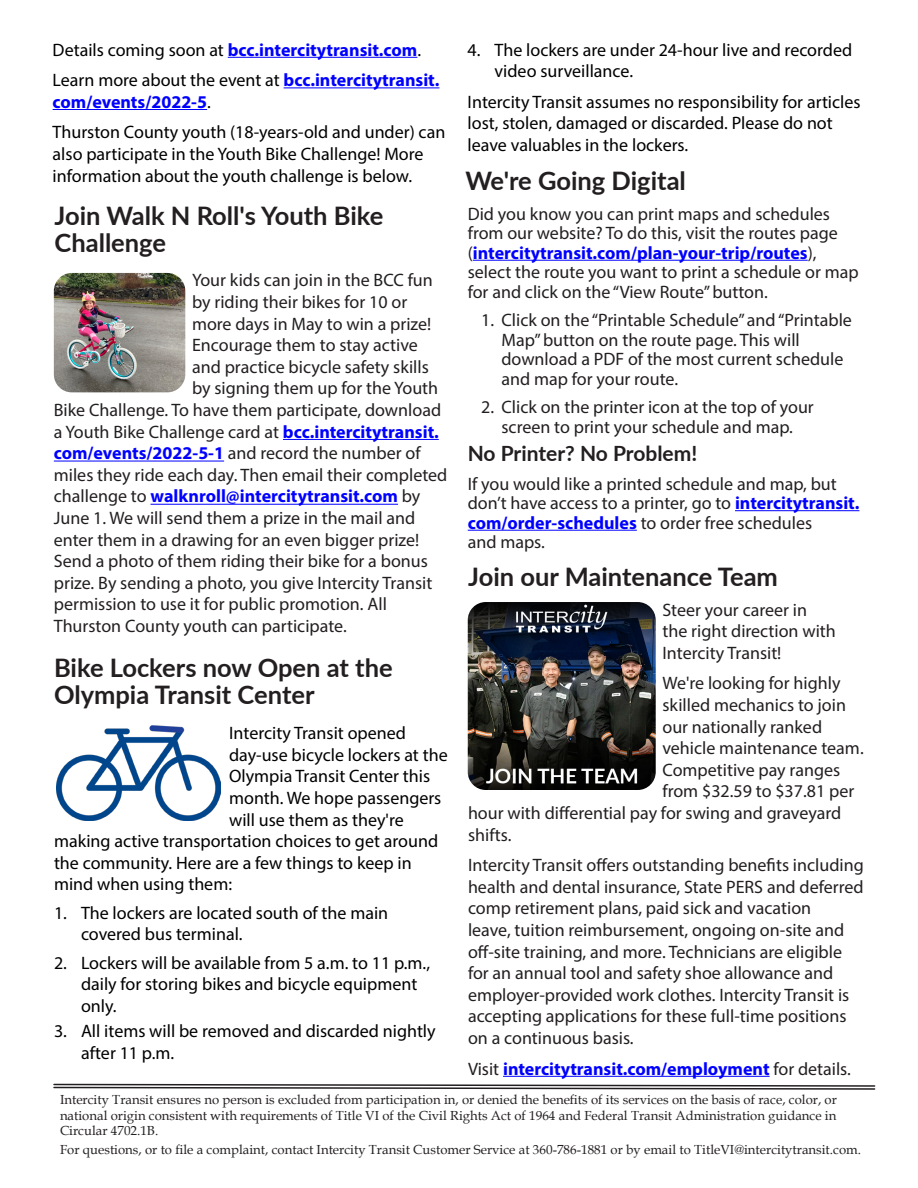
<style>
.page{position:relative;width:918px;height:1188px;background:#fff}
.page>*{position:absolute;margin:0;border:0;box-sizing:border-box;transform-origin:0 0}
.Headings{font:700 25.5px/27px "Lato";color:#231f20}
.Body_Copy{font:700 21px "Lato";color:#231f20}
.Body_Text{font:18px/21.6px "Myriad Pro";color:#231f20}
.Body_Text-2{font:18px/21.6px "Myriad Pro";color:#000}
.Body_Copy-2{font:18px/19.5px "Myriad Pro";color:#231f20}
.Body_Text-3{font:700 18px/21.6px "Myriad Pro";color:#00f}
.t1{font:13.2px/15.8px "Book Antiqua";color:#231f20;text-align:justify}
.s1{font-weight:400;color:#000}
.s2{font-weight:700;color:#00f}
.s3{font-weight:400;color:#231f20}
</style>
<div class="page">
<svg style="left:53px;top:1083px;width:823px;height:7px"></svg>
<hr style="left:283px;top:439px;width:156px;height:1px;background:#00f">
<hr style="left:54px;top:461px;width:170px;height:1px;background:#00f">
<hr style="left:151px;top:504px;width:247px;height:1px;background:#00f">
<hr style="left:473px;top:260px;width:335px;height:1px;background:#00f">
<hr style="left:735px;top:510px;width:124px;height:1px;background:#00f">
<hr style="left:468px;top:530px;width:169px;height:1px;background:#00f">
<hr style="left:503px;top:1076px;width:267px;height:1px;background:#00f">
<img style="left:54px;top:273px;width:131px;height:119px">
<img style="left:56px;top:726px;width:164px;height:95px">
<hr style="left:228px;top:57px;width:189px;height:1px;background:#00f">
<hr style="left:284px;top:87px;width:155px;height:1px;background:#00f">
<hr style="left:53px;top:109px;width:154px;height:1px;background:#00f">
<img style="left:468px;top:602px;width:188px;height:188px">
<p class="Body_Text-3" style="left:53px;top:38px;width:370px"><span class="s1">Details coming soon at</span> bcc.intercitytransit.com<span class="s1">.</span></p>
<p class="Body_Text-3" style="left:53px;top:69px;width:388px"><span class="s1">Learn more about the event at</span> bcc.intercitytransit. com/events/2022-5<span class="s1">.</span></p>
<p class="Body_Text-2" style="left:53px;top:121px;width:394px">Thurston County youth (18-years-old and under) can also participate in the Youth Bike Challenge! More information about the youth challenge is below.</p>
<p class="Headings" style="left:55px;top:201px;width:330px">Join Walk N Roll's Youth Bike<br>Challenge</p>
<p class="Body_Text" style="left:192px;top:269px;width:242px">Your kids can join in the BCC fun</p>
<p class="Body_Text" style="left:192px;top:291px;width:217px">by riding their bikes for 10 or</p>
<p class="Body_Text" style="left:192px;top:313px;width:241px">more days in May to win a prize!</p>
<p class="Body_Text" style="left:192px;top:334px;width:227px">Encourage them to stay active</p>
<p class="Body_Text" style="left:192px;top:356px;width:238px">and practice bicycle safety skills</p>
<p class="Body_Text" style="left:192px;top:377px;width:248px">by signing them up for the Youth</p>
<p class="Body_Text" style="left:54px;top:399px;width:389px">Bike Challenge. To have them participate, download</p>
<p class="Body_Text" style="left:54px;top:421px;width:386px">a Youth Bike Challenge card at <span class="s2">bcc.intercitytransit.</span></p>
<p class="Body_Text" style="left:54px;top:442px;width:368px"><span class="s2">com/events/2022-5-1</span> and record the number of</p>
<p class="Body_Text" style="left:54px;top:464px;width:395px">miles they ride each day. Then email their completed</p>
<p class="Body_Text-3" style="left:54px;top:485px;width:368px"><span class="s3">challenge to</span> walknroll@intercitytransit.com <span class="s3">by</span></p>
<p class="Body_Text" style="left:54px;top:507px;width:363px">June 1. We will send them a prize in the mail and</p>
<p class="Body_Text" style="left:54px;top:529px;width:367px">enter them in a drawing for an even bigger prize!</p>
<p class="Body_Text" style="left:54px;top:550px;width:376px">Send a photo of them riding their bike for a bonus</p>
<p class="Body_Text" style="left:54px;top:572px;width:380px">prize. By sending a photo, you give Intercity Transit</p>
<p class="Body_Text" style="left:54px;top:593px;width:335px">permission to use it for public promotion. All</p>
<p class="Body_Text" style="left:54px;top:615px;width:294px">Thurston County youth can participate.</p>
<p class="Headings" style="left:54px;top:653px;width:340px">Bike Lockers now Open at the<br>Olympia Transit Center</p>
<p class="Body_Text-2" style="left:229px;top:722px;width:178px">Intercity Transit opened</p>
<p class="Body_Text-2" style="left:229px;top:744px;width:220px">day-use bicycle lockers at the</p>
<p class="Body_Text-2" style="left:229px;top:765px;width:203px">Olympia Transit Center this</p>
<p class="Body_Text-2" style="left:229px;top:787px;width:214px">month. We hope passengers</p>
<p class="Body_Text-2" style="left:229px;top:808px;width:176px">will use them as they're</p>
<p class="Body_Text-2" style="left:54px;top:830px;width:386px">making active transportation choices to get around</p>
<p class="Body_Text-2" style="left:54px;top:852px;width:359px">the community. Here are a few things to keep in</p>
<p class="Body_Text-2" style="left:54px;top:873px;width:180px">mind when using them:</p>
<p class="Body_Text-2" style="left:81px;top:902px;width:309px;text-indent:-27px">1. The lockers are located south of the main covered bus terminal.</p>
<p class="Body_Text-2" style="left:81px;top:952px;width:351px;text-indent:-27px">2. Lockers will be available from 5 a.m. to 11 p.m., daily for storing bikes and bicycle equipment only.</p>
<p class="Body_Text-2" style="left:81px;top:1020px;width:356px;text-indent:-27px">3. All items will be removed and discarded nightly after 11 p.m.</p>
<p class="Body_Text-2" style="left:495px;top:38px;width:359px;text-indent:-27px">4. The lockers are under 24-hour live and recorded video surveillance.</p>
<p class="Body_Text-2" style="left:468px;top:91px;width:395px">Intercity Transit assumes no responsibility for articles lost, stolen, damaged or discarded. Please do not leave valuables in the lockers.</p>
<p class="Headings" style="left:465px;top:166px;width:222px">We're Going Digital</p>
<p class="Body_Copy-2" style="left:468px;top:204px;width:392px">Did you know you can print maps and schedules from our website? To do this, visit the routes page (<span class="s2">intercitytransit.com/plan-your-trip/routes</span>), select the route you want to print a schedule or map for and click on the “View Route” button.</p>
<p class="Body_Text" style="left:502px;top:310px;width:352px;line-height:19.5px;text-indent:-20px">1. Click on the “Printable Schedule” and “Printable Map” button on the route page. This will download a PDF of the most current schedule and map for your route.</p>
<p class="Body_Text" style="left:481px;top:397px;width:334px;line-height:19.5px;text-align:center">2. Click on the printer icon at the top of your screen to print your schedule and map.</p>
<p class="Body_Copy" style="left:468px;top:438px;width:231px">No Printer? No Problem!</p>
<p class="Body_Copy-2" style="left:468px;top:474px;width:393px">If you would like a printed schedule and map, but don’t have access to a printer, go to <span class="s2">intercitytransit. com/order-schedules</span> to order free schedules<br>and maps.</p>
<p class="Headings" style="left:468px;top:562px;width:311px">Join our Maintenance Team</p>
<p class="Body_Text" style="left:662px;top:598px;width:175px">Steer your career in the right direction with<br>Intercity Transit!</p>
<p class="Body_Text" style="left:662px;top:672px;width:180px">We're looking for highly</p>
<p class="Body_Text" style="left:662px;top:694px;width:185px">skilled mechanics to join</p>
<p class="Body_Text" style="left:662px;top:715px;width:161px">our nationally ranked</p>
<p class="Body_Text" style="left:662px;top:737px;width:203px">vehicle maintenance team.</p>
<p class="Body_Text" style="left:662px;top:759px;width:179px">Competitive pay ranges</p>
<p class="Body_Text" style="left:662px;top:780px;width:193px">from $32.59 to $37.81 per</p>
<p class="Body_Text" style="left:468px;top:802px;width:375px">hour with differential pay for swing and graveyard</p>
<p class="Body_Text" style="left:468px;top:823px;width:45px">shifts.</p>
<p class="Body_Text" style="left:468px;top:854px;width:397px">Intercity Transit offers outstanding benefits including health and dental insurance, State PERS and deferred comp retirement plans, paid sick and vacation<br>leave, tuition reimbursement, ongoing on-site and off-site training, and more. Technicians are eligible for an annual tool and safety shoe allowance and employer-provided work clothes. Intercity Transit is accepting applications for these full-time positions on a continuous basis.</p>
<p class="Body_Text-3" style="left:468px;top:1057px;width:384px"><span class="s3">Visit</span> intercitytransit.com/employment <span class="s3">for details.</span></p>
<p class="t1" style="left:60px;top:1091px;width:778px">Intercity Transit ensures no person is excluded from participation in, or denied the benefits of its services on the basis of race, color, or national origin consistent with requirements of Title VI of the Civil Rights Act of 1964 and Federal Transit Administration guidance in Circular 4702.1B.</p>
<p class="t1" style="left:60px;top:1142px;width:803px">For questions, or to file a complaint, contact Intercity Transit Customer Service at 360-786-1881 or by email to TitleVI@intercitytransit.com.</p>
</div>
